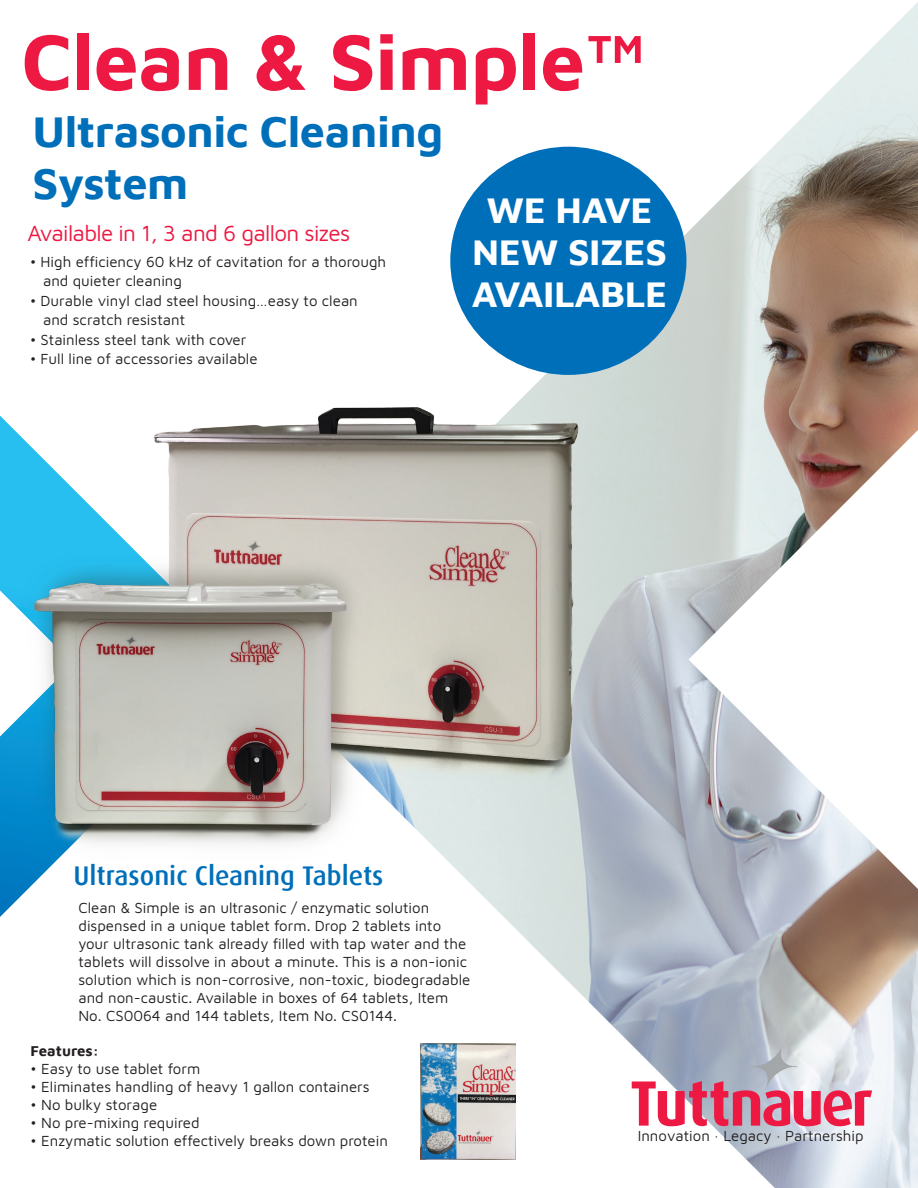
<style>
.page{position:relative;width:918px;height:1188px;background:#fff}
.page>*{position:absolute;margin:0;border:0;box-sizing:border-box;transform-origin:0 0}
.t1{font:700 80.7px "Maven Pro";letter-spacing:-.01em;color:#ed1943}
.t2{font:700 45px/52.5px "Maven Pro";letter-spacing:-.01em;color:#006fba}
.t3{font:700 37.35px/42.2px "Maven Pro";letter-spacing:-.01em;color:#fff;text-align:center}
.t4{font:500 27px "Dax";color:#006fba}
.t5{font:22.5px "Maven Pro";letter-spacing:-.03em;color:#ed1943}
.t6{font:15px/18px "Maven Pro";color:#231f20}
.t7{font:700 15px "Maven Pro";color:#231f20}
</style>
<div class="page">
<img style="left:420px;top:2px;width:498px;height:1186px">
<svg style="left:632px;top:1044px;width:240px;height:82px"></svg>
<div style="left:450px;top:147px;width:236px;height:228px;background:#006fba;border-radius:50%"></div>
<img style="left:0;top:357px;width:663px;height:546px">
<img style="left:420px;top:1044px;width:96px;height:115px">
<h1 class="t1" style="left:22px;top:5px;width:626px">Clean &amp; Simple™</h1>
<h2 class="t2" style="left:32px;top:102px;width:412px">Ultrasonic Cleaning<br>System</h2>
<h3 class="t5" style="left:27px;top:218px;width:324px">Available in 1, 3 and 6 gallon sizes</h3>
<p class="t6" style="left:43px;top:251px;width:345px;line-height:19.5px;text-indent:-13px">• High efficiency 60 kHz of cavitation for a thorough and quieter cleaning</p>
<p class="t6" style="left:43px;top:290px;width:316px;line-height:19.5px;text-indent:-13px">• Durable vinyl clad steel housing…easy to clean and scratch resistant</p>
<p class="t6" style="left:30px;top:330px;width:218px">• Stainless steel tank with cover</p>
<p class="t6" style="left:30px;top:349px;width:229px">• Full line of accessories available</p>
<h3 class="t3" style="left:472px;top:186px;width:197px">WE HAVE<br>NEW SIZES<br>AVAILABLE</h3>
<h3 class="t4" style="left:74px;top:861px;width:312px">Ultrasonic Cleaning Tablets</h3>
<p class="t6" style="left:78px;top:897px;width:393px">Clean &amp; Simple is an ultrasonic / enzymatic solution dispensed in a unique tablet form. Drop 2 tablets into your ultrasonic tank already filled with tap water and the tablets will dissolve in about a minute. This is a non-ionic solution which is non-corrosive, non-toxic, biodegradable and non-caustic. Available in boxes of 64 tablets, Item No. CS0064 and 144 tablets, Item No. CS0144.</p>
<p class="t7" style="left:31px;top:1040px;width:70px">Features:</p>
<p class="t6" style="left:31px;top:1059px;width:171px">• Easy to use tablet form</p>
<p class="t6" style="left:31px;top:1077px;width:341px">• Eliminates handling of heavy 1 gallon containers</p>
<p class="t6" style="left:31px;top:1095px;width:128px">• No bulky storage</p>
<p class="t6" style="left:31px;top:1113px;width:170px">• No pre-mixing required</p>
<p class="t6" style="left:31px;top:1131px;width:359px">• Enzymatic solution effectively breaks down protein</p>
<p class="t6" style="left:638px;top:1126px;width:227px">Innovation · Legacy · Partnership</p>
</div>
